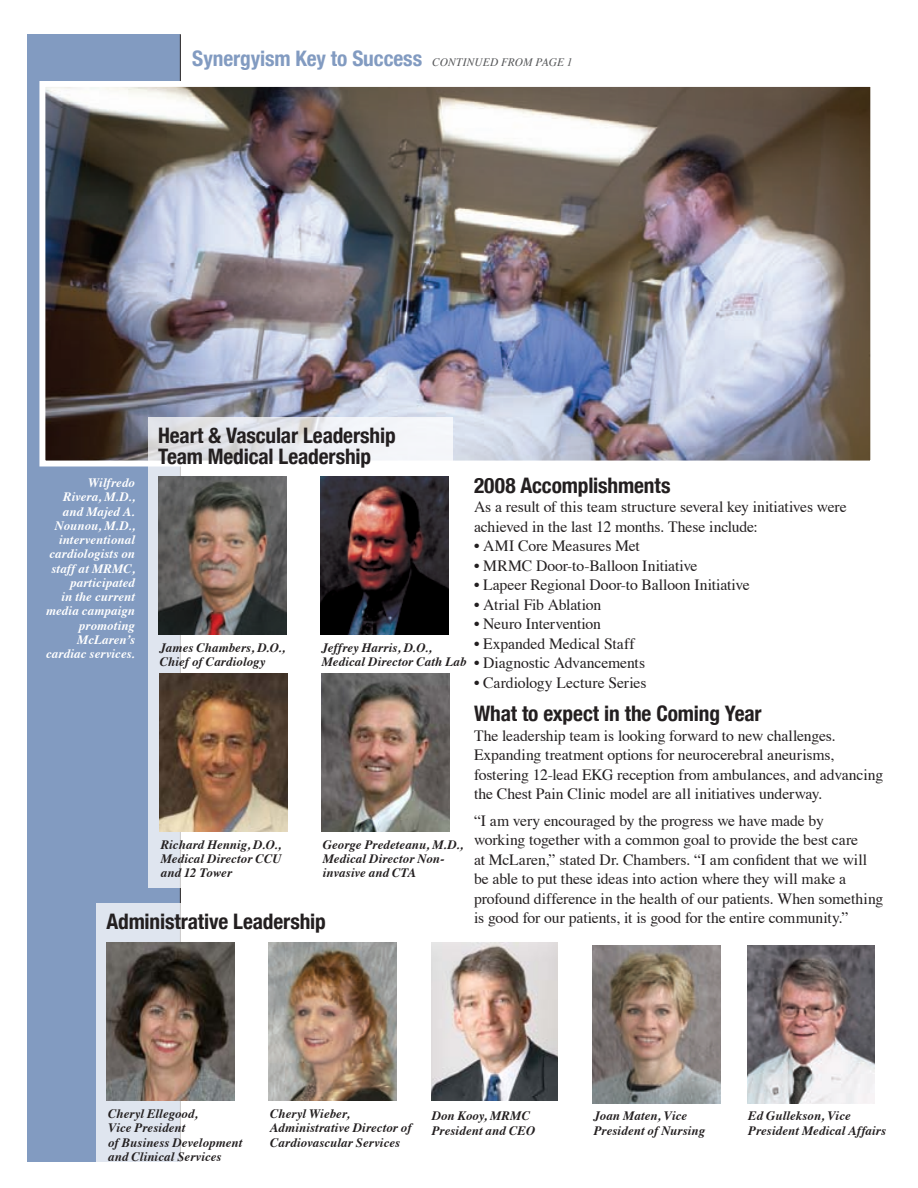
<style>
.page{position:relative;width:918px;height:1188px;background:#fff}
.page>*{position:absolute;margin:0;border:0;box-sizing:border-box;transform-origin:0 0}
.t1{font:700 condensed 21.3px/21px "Helvetica Neue";letter-spacing:-.005em;color:#231f20}
.t2{font:700 condensed 21.3px "Helvetica Neue";letter-spacing:-.005em;color:#829bc1}
.t3{font:15.6px/19.5px "Times";letter-spacing:-.005em;color:#231f20}
.t4{font:italic 700 12.9px/14.2px "Times";letter-spacing:.01em;color:#231f20}
.t5{font:italic 700 12.9px/14.2px "Times";letter-spacing:.01em;color:#fff;text-align:right}
.s1{font-family:"Times";font-weight:400;font-style:italic;font-stretch:normal;font-size:11.4px;color:#57585a}
</style>
<div class="page">
<div style="left:28px;top:34px;width:152px;height:1128px;background:#829bc1"></div>
<hr style="left:180px;top:34px;width:1px;height:1128px;background:#231f20">
<img style="left:46px;top:88px;width:823px;height:372px">
<div style="left:39px;top:81px;width:837px;height:386px;border:6px solid #fff"></div>
<svg style="left:148px;top:417px;width:305px;height:471px"></svg>
<img style="left:159px;top:476px;width:127px;height:158px">
<img style="left:321px;top:476px;width:127px;height:158px">
<img style="left:160px;top:674px;width:127px;height:158px">
<img style="left:322px;top:674px;width:127px;height:158px">
<svg style="left:96px;top:903px;width:98px;height:259px;background:#dfe4ed"></svg>
<img style="left:107px;top:943px;width:128px;height:158px">
<img style="left:269px;top:943px;width:128px;height:158px">
<img style="left:592px;top:945px;width:128px;height:158px">
<img style="left:747px;top:945px;width:128px;height:158px">
<img style="left:432px;top:943px;width:125px;height:157px">
<h1 class="t2" style="left:192px;top:46px;width:382px">Synergyism Key to Success <span class="s1">CONTINUED FR OM PAGE 1</span></h1>
<h1 class="t1" style="left:158px;top:425px;width:239px">Heart &amp; Vascular Leadership<br>Team Medical Leadership</h1>
<h1 class="t1" style="left:474px;top:474px;width:198px">2008 Accomplishments</h1>
<p class="t3" style="left:474px;top:496px;width:374px">As a result of this team structure several key initiatives were achieved in the last 12 months. These include:</p>
<p class="t3" style="left:474px;top:535px;width:167px">• AMI Core Measures Met</p>
<p class="t3" style="left:474px;top:554px;width:225px">• MRMC Door-to-Balloon Initiative</p>
<p class="t3" style="left:474px;top:574px;width:277px">• Lapeer Regional Door-to Balloon Initiative</p>
<p class="t3" style="left:474px;top:593px;width:129px">• Atrial Fib Ablation</p>
<p class="t3" style="left:474px;top:613px;width:128px">• Neuro Intervention</p>
<p class="t3" style="left:474px;top:632px;width:162px">• Expanded Medical Staff</p>
<p class="t3" style="left:474px;top:652px;width:173px">• Diagnostic Advancements</p>
<p class="t3" style="left:474px;top:671px;width:174px">• Cardiology Lecture Series</p>
<h1 class="t1" style="left:474px;top:703px;width:289px">What to expect in the Coming Year</h1>
<p class="t3" style="left:474px;top:725px;width:411px">The leadership team is looking forward to new challenges.<br>Expanding treatment options for neurocerebral aneurisms, fostering 12-lead EKG reception from ambulances, and advancing the Chest Pain Clinic model are all initiatives underway.</p>
<p class="t3" style="left:474px;top:809px;width:411px">“I am very encouraged by the progress we have made by<br>working together with a common goal to provide the best care<br>at McLaren,” stated Dr. Chambers. “I am confident that we will be able to put these ideas into action where they will make a profound difference in the health of our patients. When something is good for our patients, it is good for the entire community.”</p>
<p class="t5" style="left:46px;top:475px;width:91px">Wilfredo<br>Rivera, M.D., and Majed A.<br>Nounou, M.D., interventional cardiologists on staff at MRMC, participated<br>in the current media campaign promoting<br>McLaren’s cardiac services.</p>
<p class="t4" style="left:160px;top:639px;width:127px">James Chambers, D.O.,<br>Chief of Cardiology</p>
<p class="t4" style="left:322px;top:639px;width:146px">Jeffrey Harris, D.O.,<br>Medical Director Cath Lab</p>
<p class="t4" style="left:161px;top:836px;width:122px;text-align:justify">Richard Hennig, D.O., Medical Director CCU and 12 Tower</p>
<p class="t4" style="left:323px;top:836px;width:142px">George Predeteanu, M.D.,<br>Medical Director Non&shy;invasive and CTA</p>
<h1 class="t1" style="left:106px;top:911px;width:221px">Administrative Leadership</h1>
<p class="t4" style="left:108px;top:1106px;width:136px">Cheryl Ellegood,<br>Vice President<br>of Business Development and Clinical Services</p>
<p class="t4" style="left:270px;top:1106px;width:143px">Cheryl Wieber,<br>Administrative Director of<br>Cardiovascular Services</p>
<p class="t4" style="left:432px;top:1108px;width:105px">Don Kooy, MRMC<br>President and CEO</p>
<p class="t4" style="left:594px;top:1108px;width:113px">Joan Maten, Vice<br>President of Nursing</p>
<p class="t4" style="left:748px;top:1108px;width:139px">Ed Gullekson, Vice<br>President Medical Affairs</p>
</div>
